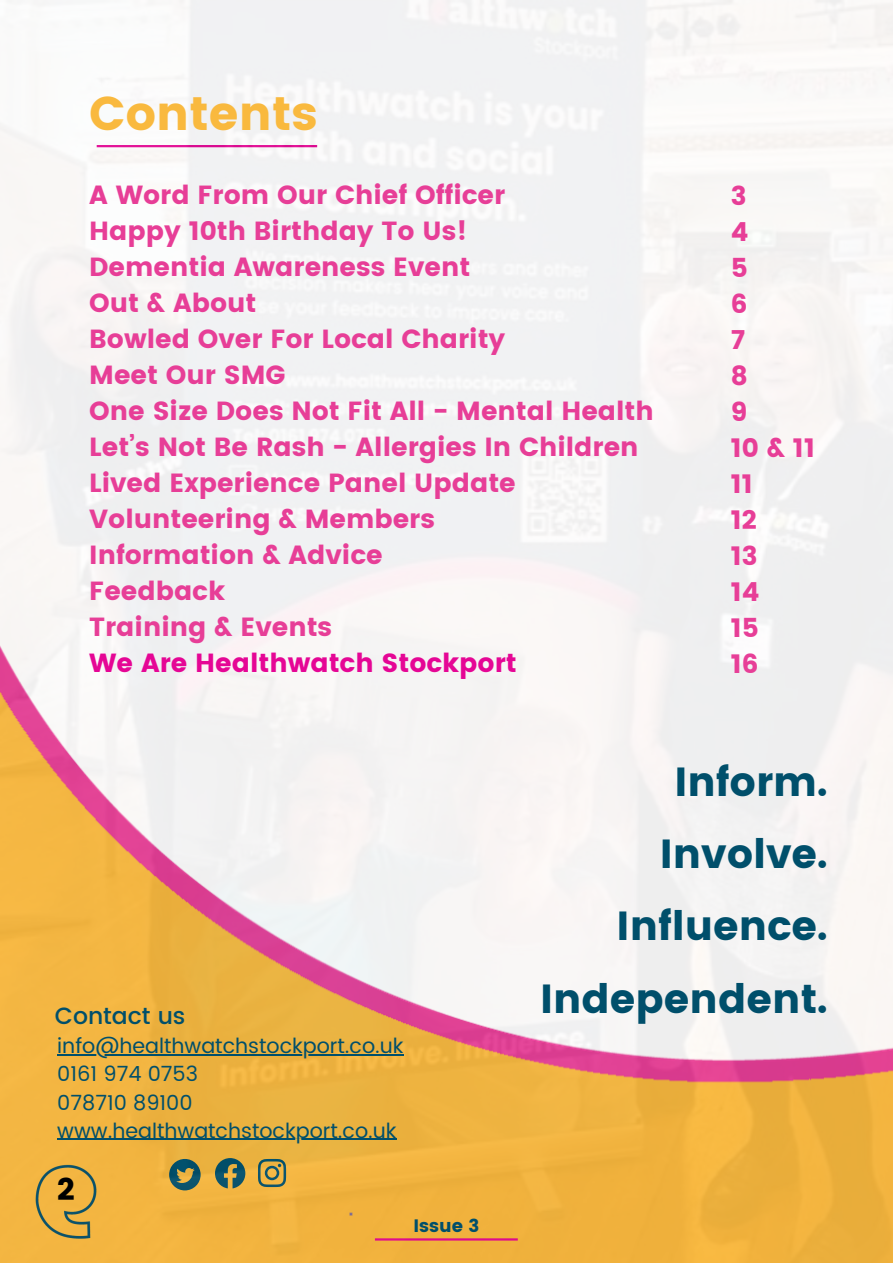
<style>
.page{position:relative;width:893px;height:1264px;background:#fff}
.page>*{position:absolute;margin:0;border:0;box-sizing:border-box;transform-origin:0 0}
.t1{font:47.25px "Poppins";color:#f9b93e}
.t2{font:40.65px "Poppins";color:#004f6b}
.t3{font:30.75px "Poppins";color:#000}
.t4{font:26.25px "Poppins";color:#e73e97}
.t5{font:26.25px "Poppins";color:#e50695}
.t6{font:500 23.4px "Poppins";color:#004f6b}
.t7{font:20.85px "Poppins";color:#004f6b}
.t8{font:18px "Poppins";color:#004f6b}
</style>
<div class="page">
<img style="left:0;top:0;width:892px;height:1262px">
<hr style="left:57px;top:1054px;width:346px;height:1px;background:#004f6b">
<hr style="left:57px;top:1138px;width:339px;height:1px;background:#004f6b">
<p class="t1" style="left:89px;top:86px;width:230px">Contents</p>
<p class="t4" style="left:89px;top:180px;width:417px">A Word From Our Chief Officer</p>
<p class="t4" style="left:89px;top:216px;width:379px">Happy 10th Birthday To Us!</p>
<p class="t4" style="left:89px;top:252px;width:382px">Dementia Awareness Event</p>
<p class="t4" style="left:89px;top:288px;width:169px">Out &amp; About</p>
<p class="t4" style="left:89px;top:324px;width:417px">Bowled Over For Local Charity</p>
<p class="t4" style="left:89px;top:360px;width:198px">Meet Our SMG</p>
<p class="t4" style="left:89px;top:396px;width:566px">One Size Does Not Fit All - Mental Health</p>
<p class="t4" style="left:89px;top:432px;width:550px">Let’s Not Be Rash - Allergies In Children</p>
<p class="t4" style="left:89px;top:468px;width:428px">Lived Experience Panel Update</p>
<p class="t4" style="left:89px;top:504px;width:347px">Volunteering &amp; Members</p>
<p class="t4" style="left:89px;top:539px;width:295px">Information &amp; Advice</p>
<p class="t4" style="left:89px;top:575px;width:137px">Feedback</p>
<p class="t4" style="left:89px;top:611px;width:244px">Training &amp; Events</p>
<p class="t5" style="left:89px;top:647px;width:429px">We Are Healthwatch Stockport</p>
<p class="t4" style="left:730px;top:181px;width:17px">3</p>
<p class="t4" style="left:730px;top:217px;width:19px">4</p>
<p class="t4" style="left:730px;top:253px;width:19px">5</p>
<p class="t4" style="left:730px;top:289px;width:18px">6</p>
<p class="t4" style="left:730px;top:325px;width:16px">7</p>
<p class="t4" style="left:730px;top:360px;width:18px">8</p>
<p class="t4" style="left:730px;top:396px;width:18px">9</p>
<p class="t4" style="left:730px;top:432px;width:86px">10 &amp; 11</p>
<p class="t4" style="left:730px;top:468px;width:24px">11</p>
<p class="t4" style="left:730px;top:504px;width:27px">12</p>
<p class="t4" style="left:730px;top:540px;width:28px">13</p>
<p class="t4" style="left:730px;top:576px;width:30px">14</p>
<p class="t4" style="left:730px;top:612px;width:30px">15</p>
<p class="t4" style="left:730px;top:648px;width:29px">16</p>
<p class="t2" style="left:674px;top:758px;width:155px">Inform.</p>
<p class="t6" style="left:55px;top:1002px;width:132px">Contact us</p>
<p class="t7" style="left:57px;top:1033px;width:348px">info@healthwatchstockport.co.uk</p>
<p class="t7" style="left:57px;top:1061px;width:142px">0161 974 0753</p>
<p class="t7" style="left:57px;top:1090px;width:137px">078710 89100</p>
<p class="t7" style="left:57px;top:1118px;width:341px">www.healthwatchstockport.co.uk</p>
<p class="t3" style="left:57px;top:1171px;width:19px">2</p>
<p class="t8" style="left:413px;top:1215px;width:67px">Issue 3</p>
<p class="t2" style="left:659px;top:830px;width:169px">Involve.</p>
<p class="t2" style="left:616px;top:902px;width:212px">Influence.</p>
<p class="t2" style="left:540px;top:974px;width:289px">Independent.</p>
</div>
